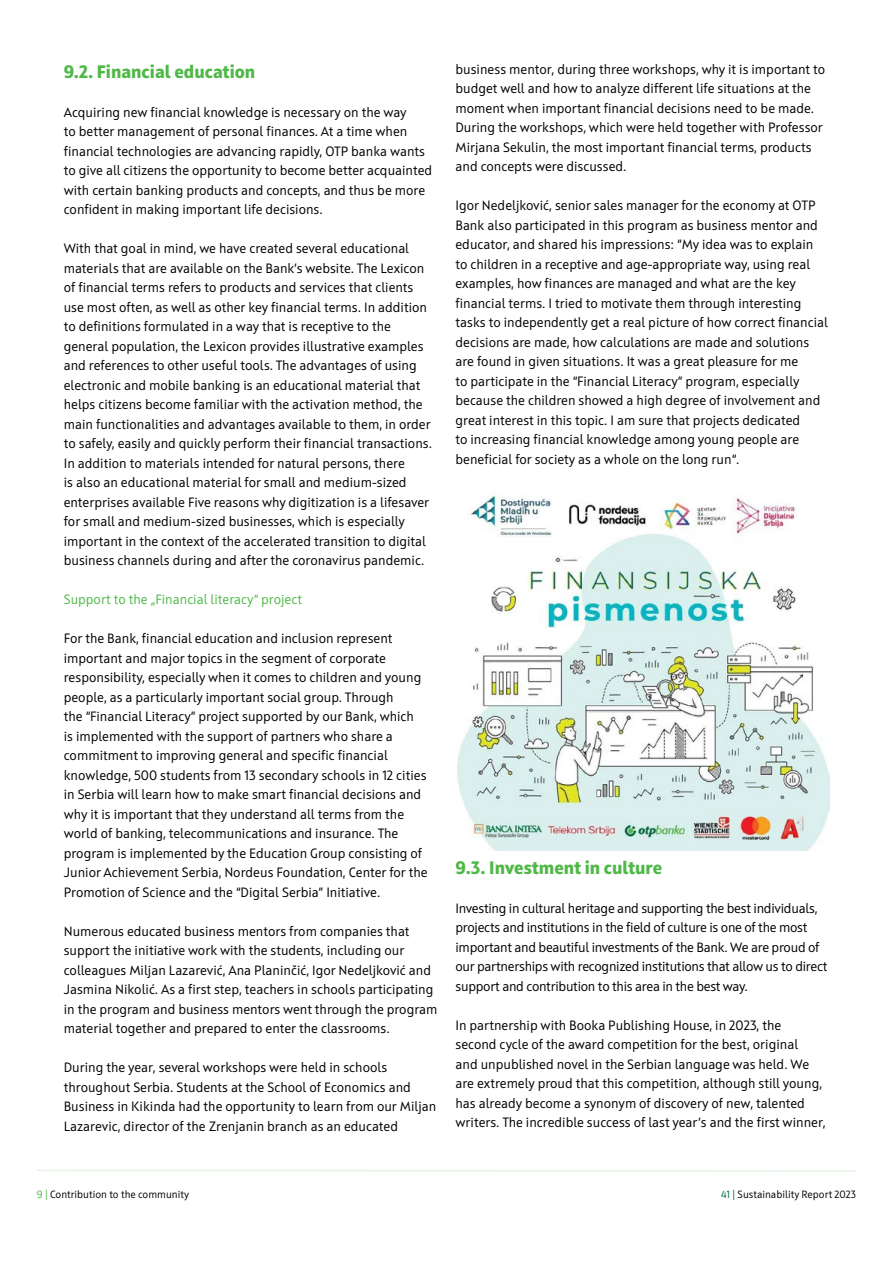
<style>
.page{position:relative;width:893px;height:1263px;background:#fff}
.page>*{position:absolute;margin:0;border:0;box-sizing:border-box;transform-origin:0 0}
.t1{font:800 18px "Squad";color:#50b848}
.t2{font:13.5px/19.5px "Squad";color:#000}
.t3{font:13.5px/19.5px "Squad";letter-spacing:-.02em;color:#000}
.t4{font:13.5px "Squad";color:#50b848}
.t5{font:10.5px "Squad";color:#000}
.s1{color:#50b848}
.s2{color:#006c3f}
</style>
<div class="page">
<svg style="left:37px;top:1169px;width:819px;height:3px"></svg>
<img style="left:457px;top:495px;width:372px;height:355px">
<h1 class="t1" style="left:64px;top:60px;width:193px">9.2. Financial education</h1>
<p class="t2" style="left:64px;top:102px;width:370px">Acquiring new financial knowledge is necessary on the way<br>to better management of personal finances. At a time when financial technologies are advancing rapidly, OTP banka wants to give all citizens the opportunity to become better acquainted with certain banking products and concepts, and thus be more confident in making important life decisions.</p>
<p class="t2" style="left:64px;top:239px;width:370px">With that goal in mind, we have created several educational materials that are available on the Bank’s website. The Lexicon of financial terms refers to products and services that clients use most often, as well as other key financial terms. In addition to definitions formulated in a way that is receptive to the general population, the Lexicon provides illustrative examples and references to other useful tools. The advantages of using electronic and mobile banking is an educational material that helps citizens become familiar with the activation method, the main functionalities and advantages available to them, in order to safely, easily and quickly perform their financial transactions.<br>In addition to materials intended for natural persons, there<br>is also an educational material for small and medium-sized enterprises available Five reasons why digitization is a lifesaver for small and medium-sized businesses, which is especially important in the context of the accelerated transition to digital business channels during and after the coronavirus pandemic.</p>
<p class="t4" style="left:64px;top:591px;width:240px">Support to the „Financial literacy“ project</p>
<p class="t2" style="left:64px;top:629px;width:365px">For the Bank, financial education and inclusion represent important and major topics in the segment of corporate responsibility, especially when it comes to children and young people, as a particularly important social group. Through<br>the “Financial Literacy” project supported by our Bank, which<br>is implemented with the support of partners who share a commitment to improving general and specific financial knowledge, 500 students from 13 secondary schools in 12 cities in Serbia will learn how to make smart financial decisions and why it is important that they understand all terms from the world of banking, telecommunications and insurance. The program is implemented by the Education Group consisting of Junior Achievement Serbia, Nordeus Foundation, Center for the Promotion of Science and the “Digital Serbia” Initiative.</p>
<p class="t2" style="left:64px;top:921px;width:375px">Numerous educated business mentors from companies that support the initiative work with the students, including our colleagues Miljan Lazarević, Ana Planinčić, Igor Nedeljković and Jasmina Nikolić. As a first step, teachers in schools participating in the program and business mentors went through the program material together and prepared to enter the classrooms.</p>
<p class="t2" style="left:64px;top:1057px;width:374px">During the year, several workshops were held in schools throughout Serbia. Students at the School of Economics and Business in Kikinda had the opportunity to learn from our Miljan Lazarevic, director of the Zrenjanin branch as an educated</p>
<p class="t2" style="left:455px;top:60px;width:371px">business mentor, during three workshops, why it is important to budget well and how to analyze different life situations at the moment when important financial decisions need to be made.<br>During the workshops, which were held together with Professor Mirjana Sekulin, the most important financial terms, products and concepts were discussed.</p>
<p class="t2" style="left:455px;top:196px;width:374px">Igor Nedeljković, senior sales manager for the economy at OTP Bank also participated in this program as business mentor and educator, and shared his impressions: “My idea was to explain to children in a receptive and age-appropriate way, using real examples, how finances are managed and what are the key financial terms. I tried to motivate them through interesting tasks to independently get a real picture of how correct financial decisions are made, how calculations are made and solutions are found in given situations. It was a great pleasure for me<br>to participate in the “Financial Literacy” program, especially because the children showed a high degree of involvement and great interest in this topic. I am sure that projects dedicated<br>to increasing financial knowledge among young people are beneficial for society as a whole on the long run“.</p>
<h1 class="t1" style="left:455px;top:856px;width:208px">9.3. Investment in culture</h1>
<p class="t3" style="left:455px;top:898px;width:373px">Investing in cultural heritage and supporting the best individuals, projects and institutions in the field of culture is one of the most important and beautiful investments of the Bank. We are proud of our partnerships with recognized institutions that allow us to direct support and contribution to this area in the best way.</p>
<p class="t2" style="left:455px;top:1015px;width:372px">In partnership with Booka Publishing House, in 2023, the second cycle of the award competition for the best, original<br>and unpublished novel in the Serbian language was held. We are extremely proud that this competition, although still young, has already become a synonym of discovery of new, talented writers. The incredible success of last year’s and the first winner,</p>
<p class="t5" style="left:37px;top:1188px;width:154px"><span class="s1">9 |</span> Contribution to the community</p>
<p class="t5" style="left:721px;top:1188px;width:137px"><span class="s2">41 |</span> Sustainability Report 2023</p>
</div>
